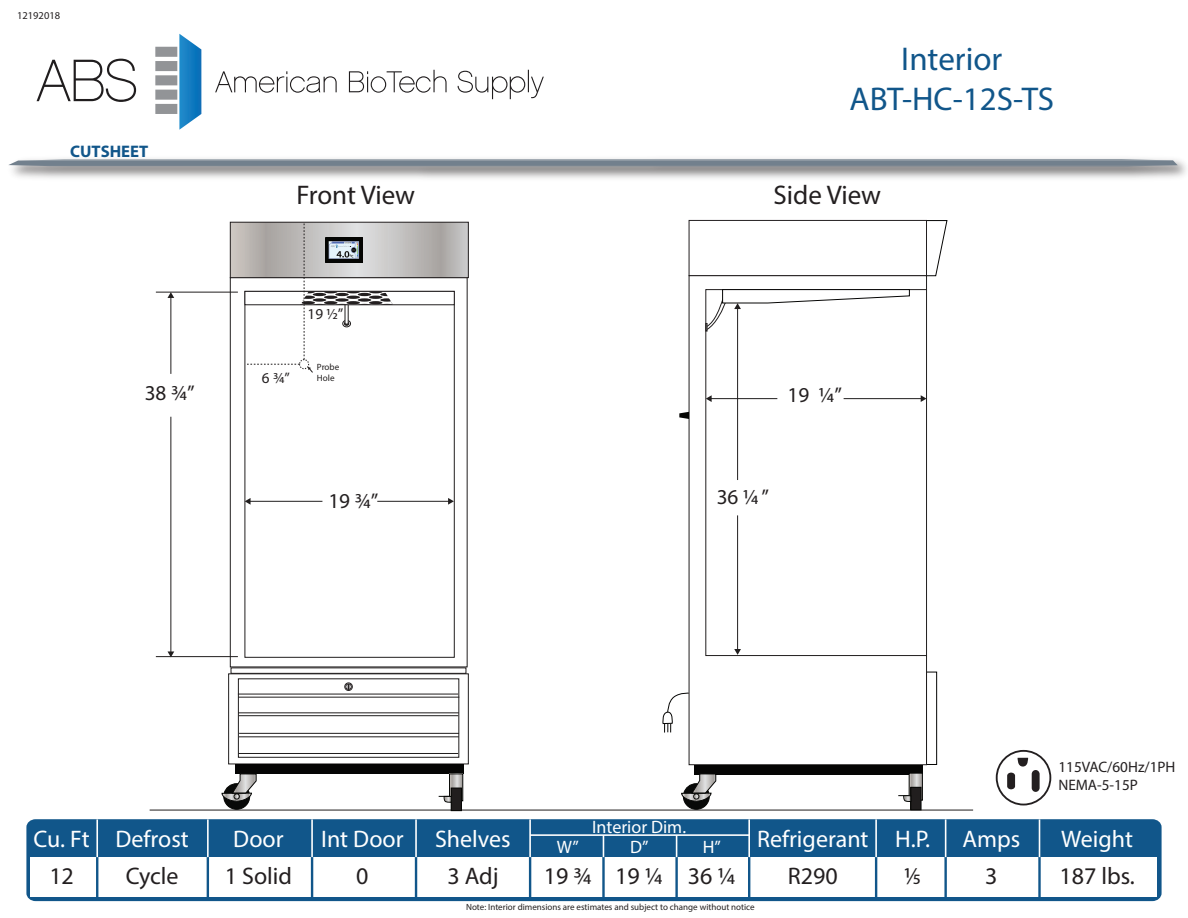
<style>
.page{position:relative;width:1188px;height:918px;background:#fff}
.page>*{position:absolute;margin:0;border:0;box-sizing:border-box;transform-origin:0 0}
.t1{font:33px/39.6px "Myriad Pro";color:#11568a;text-align:center}
.t2{font:27px "Myriad Pro";color:#231f20}
.t3{font:24px "Myriad Pro";color:#fff}
.t4{font:24px "Myriad Pro";color:#231f20}
.t5{font:21.15px "Myriad Pro";color:#231f20}
.t6{font:18px/19.5px "Myriad Pro";color:#fff;text-align:center}
.t7{font:700 16.8px "Myriad Pro";color:#11568a}
.t8{font:15.15px/18.1px "Myriad Pro";color:#231f20}
.t9{font:10.5px "Myriad Pro";color:#231f20}
.t10{font:9px/10.9px "Myriad Pro";color:#211e1e}
.s1{font-size:15.6px}
</style>
<div class="page">
<div style="left:26px;top:819px;width:1136px;height:82px;background:#11568a"></div>
<div style="left:30px;top:857px;width:1127px;height:40px;background:#fff"></div>
<hr style="left:96px;top:857px;width:2px;height:41px;background:#11568a">
<hr style="left:207px;top:857px;width:2px;height:41px;background:#11568a">
<hr style="left:311px;top:857px;width:2px;height:41px;background:#11568a">
<hr style="left:415px;top:857px;width:2px;height:41px;background:#11568a">
<hr style="left:529px;top:857px;width:2px;height:41px;background:#11568a">
<hr style="left:602px;top:857px;width:3px;height:41px;background:#11568a">
<hr style="left:675px;top:857px;width:3px;height:41px;background:#11568a">
<hr style="left:748px;top:857px;width:2px;height:41px;background:#11568a">
<hr style="left:944px;top:857px;width:3px;height:41px;background:#11568a">
<hr style="left:1038px;top:857px;width:3px;height:41px;background:#11568a">
<hr style="left:875px;top:857px;width:2px;height:41px;background:#11568a">
<hr style="left:748px;top:819px;width:2px;height:38px;background:#fff">
<svg style="left:603px;top:836px;width:1px;height:21px"></svg>
<hr style="left:530px;top:834px;width:219px;height:2px;background:#fff">
<svg style="left:676px;top:836px;width:1px;height:21px"></svg>
<hr style="left:96px;top:819px;width:2px;height:38px;background:#fff">
<hr style="left:207px;top:819px;width:2px;height:38px;background:#fff">
<hr style="left:311px;top:819px;width:2px;height:38px;background:#fff">
<hr style="left:415px;top:819px;width:2px;height:38px;background:#fff">
<hr style="left:529px;top:819px;width:2px;height:38px;background:#fff">
<hr style="left:945px;top:819px;width:1px;height:38px;background:#fff">
<hr style="left:875px;top:819px;width:2px;height:38px;background:#fff">
<hr style="left:1039px;top:819px;width:1px;height:38px;background:#fff">
<svg style="left:37px;top:59px;width:99px;height:43px"></svg>
<svg style="left:215px;top:71px;width:122px;height:22px"></svg>
<svg style="left:349px;top:70px;width:98px;height:23px"></svg>
<svg style="left:458px;top:70px;width:86px;height:29px"></svg>
<div style="left:155px;top:104px;width:22px;height:10px;background:#929497"></div>
<div style="left:155px;top:90px;width:22px;height:10px;background:#929497"></div>
<div style="left:155px;top:75px;width:22px;height:10px;background:#929497"></div>
<div style="left:155px;top:61px;width:22px;height:10px;background:#929497"></div>
<div style="left:155px;top:47px;width:22px;height:10px;background:#929497"></div>
<svg style="left:179px;top:34px;width:22px;height:96px;background:#3d94cc"></svg>
<svg style="left:8px;top:159px;width:1170px;height:7px;background:#7f8b97"></svg>
<div style="left:996px;top:750px;width:55px;height:55px;border:2px solid #231f20;border-radius:50%"></div>
<svg style="left:1017px;top:758px;width:12px;height:9px"></svg>
<svg style="left:1007px;top:773px;width:8px;height:16px"></svg>
<div style="left:1032px;top:770px;width:8px;height:22px;background:#231f20;border-radius:4px"></div>
<svg style="left:927px;top:220px;width:21px;height:57px"></svg>
<div style="left:230px;top:277px;width:238px;height:390px;border:1px solid #211e1e"></div>
<div style="left:231px;top:667px;width:235px;height:7px;border:1px solid #211e1e"></div>
<div style="left:238px;top:678px;width:221px;height:80px;border:1px solid #211e1e"></div>
<hr style="left:238px;top:694px;width:220px;height:1px;background:#211e1e">
<hr style="left:238px;top:697px;width:221px;height:1px;background:#211e1e">
<hr style="left:238px;top:712px;width:221px;height:1px;background:#211e1e">
<hr style="left:239px;top:715px;width:219px;height:1px;background:#211e1e">
<hr style="left:239px;top:733px;width:220px;height:1px;background:#211e1e">
<hr style="left:239px;top:736px;width:220px;height:1px;background:#211e1e">
<hr style="left:238px;top:753px;width:220px;height:1px;background:#211e1e">
<div style="left:228px;top:673px;width:241px;height:91px;border:1px solid #211e1e"></div>
<div style="left:244px;top:291px;width:211px;height:367px;border:1px solid #211e1e"></div>
<div style="left:235px;top:764px;width:228px;height:10px;background:#050504"></div>
<div style="left:926px;top:672px;width:11px;height:93px;border:1px solid #050504"></div>
<svg style="left:688px;top:275px;width:239px;height:491px"></svg>
<div style="left:694px;top:765px;width:229px;height:9px;background:#050504"></div>
<hr style="left:926px;top:290px;width:1px;height:366px;background:#211e1e">
<hr style="left:156px;top:292px;width:82px;height:1px;background:#211e1e">
<hr style="left:156px;top:656px;width:82px;height:1px;background:#211e1e">
<hr style="left:170px;top:417px;width:1px;height:235px;background:#211e1e">
<svg style="left:168px;top:651px;width:6px;height:6px"></svg>
<hr style="left:170px;top:297px;width:1px;height:77px;background:#211e1e">
<svg style="left:167px;top:292px;width:7px;height:6px"></svg>
<hr style="left:737px;top:515px;width:1px;height:135px;background:#211e1e">
<svg style="left:734px;top:649px;width:7px;height:6px"></svg>
<hr style="left:737px;top:308px;width:1px;height:172px;background:#211e1e">
<hr style="left:377px;top:501px;width:72px;height:1px;background:#211e1e">
<svg style="left:448px;top:498px;width:6px;height:7px"></svg>
<hr style="left:250px;top:501px;width:72px;height:1px;background:#211e1e">
<svg style="left:245px;top:498px;width:6px;height:7px"></svg>
<hr style="left:844px;top:398px;width:78px;height:1px;background:#211e1e">
<svg style="left:921px;top:395px;width:5px;height:7px"></svg>
<hr style="left:711px;top:398px;width:66px;height:1px;background:#211e1e">
<svg style="left:706px;top:395px;width:6px;height:7px"></svg>
<svg style="left:662px;top:692px;width:28px;height:41px"></svg>
<svg style="left:705px;top:289px;width:205px;height:43px"></svg>
<div style="left:244px;top:291px;width:211px;height:14px;background:#fff;border:1px solid #231f20"></div>
<svg style="left:232px;top:224px;width:235px;height:52px;background:#bab8b5"></svg>
<div style="left:230px;top:222px;width:239px;height:56px;border:1px solid #231f20"></div>
<div style="left:689px;top:220px;width:238px;height:56px;background:#fff;border:1px solid #231f20"></div>
<div style="left:345px;top:683px;width:8px;height:8px;border:1px solid #231f20;border-radius:50%"></div>
<svg style="left:346px;top:684px;width:6px;height:6px"></svg>
<svg style="left:679px;top:412px;width:10px;height:7px"></svg>
<hr style="left:150px;top:810px;width:823px;height:1px;background:#211e1e">
<svg style="left:451px;top:775px;width:10px;height:13px"></svg>
<div style="left:449px;top:773px;width:14px;height:28px;border:1px solid #050604"></div>
<div style="left:451px;top:788px;width:10px;height:23px;background:#211e1e"></div>
<div style="left:451px;top:788px;width:11px;height:23px;border:1px solid #050604"></div>
<svg style="left:439px;top:796px;width:13px;height:7px"></svg>
<svg style="left:222px;top:774px;width:35px;height:36px"></svg>
<div style="left:234px;top:793px;width:6px;height:7px;border:1px solid #050604;border-radius:50%"></div>
<svg style="left:911px;top:775px;width:10px;height:12px"></svg>
<div style="left:909px;top:773px;width:14px;height:28px;border:1px solid #050604"></div>
<div style="left:911px;top:787px;width:10px;height:23px;background:#211e1e"></div>
<div style="left:910px;top:787px;width:11px;height:23px;border:1px solid #050604"></div>
<svg style="left:898px;top:795px;width:14px;height:7px"></svg>
<svg style="left:681px;top:774px;width:35px;height:36px"></svg>
<div style="left:693px;top:793px;width:6px;height:7px;border:1px solid #050604;border-radius:50%"></div>
<svg style="left:245px;top:224px;width:148px;height:150px"></svg>
<p class="t9" style="left:17px;top:9px;width:45px">12192018</p>
<h3 class="t7" style="left:70px;top:141px;width:80px">CUTSHEET</h3>
<h1 class="t1" style="left:849px;top:39px;width:206px">Interior<br>ABT-HC-12S-TS</h1>
<h2 class="t2" style="left:296px;top:178px;width:120px">Front View</h2>
<h2 class="t2" style="left:774px;top:178px;width:109px">Side View</h2>
<h3 class="t8" style="left:262px;top:368px;width:29px">6¾”</h3>
<h3 class="t8" style="left:308px;top:305px;width:37px">19 ½<span class="s1">”</span></h3>
<p class="t10" style="left:317px;top:361px;width:24px">Probe<br>Hole</p>
<h3 class="t5" style="left:145px;top:380px;width:51px">38 ¾”</h3>
<h3 class="t5" style="left:788px;top:382px;width:56px">19 ¼”</h3>
<h3 class="t5" style="left:328px;top:488px;width:51px">19 ¾”</h3>
<h3 class="t5" style="left:717px;top:484px;width:54px">36 ¼ ”</h3>
<h3 class="t8" style="left:1058px;top:757px;width:119px">115VAC/60Hz/1PH<br>NEMA-5-15P</h3>
<h3 class="t6" style="left:592px;top:817px;width:95px">Interior Dim.<br>D”</h3>
<h3 class="t6" style="left:703px;top:837px;width:20px">H”</h3>
<h3 class="t3" style="left:757px;top:824px;width:113px">Refrigerant</h3>
<h3 class="t3" style="left:33px;top:824px;width:157px">Cu. Ft Defrost</h3>
<h3 class="t3" style="left:233px;top:824px;width:52px">Door</h3>
<h3 class="t3" style="left:321px;top:824px;width:84px">Int Door</h3>
<h3 class="t3" style="left:435px;top:824px;width:77px">Shelves</h3>
<h3 class="t6" style="left:557px;top:837px;width:24px">W”</h3>
<h3 class="t3" style="left:895px;top:824px;width:36px">H.P.</h3>
<h3 class="t3" style="left:963px;top:824px;width:59px">Amps</h3>
<h3 class="t3" style="left:1061px;top:824px;width:73px">Weight</h3>
<h3 class="t4" style="left:49px;top:861px;width:26px">12</h3>
<h3 class="t4" style="left:126px;top:861px;width:54px">Cycle</h3>
<h3 class="t4" style="left:225px;top:861px;width:69px">1 Solid</h3>
<h3 class="t4" style="left:356px;top:861px;width:14px">0</h3>
<h3 class="t4" style="left:447px;top:861px;width:53px">3 Adj</h3>
<h3 class="t4" style="left:544px;top:861px;width:193px">19 ¾ 19 ¼ 36 ¼</h3>
<h3 class="t4" style="left:788px;top:861px;width:51px">R290</h3>
<h3 class="t4" style="left:904px;top:861px;width:18px">1⁄5</h3>
<h3 class="t4" style="left:985px;top:861px;width:14px">3</h3>
<h3 class="t4" style="left:1059px;top:861px;width:77px">187 lbs.</h3>
<p class="t10" style="left:466px;top:901px;width:290px">Note: Interior dimensions are estimates and subject to change without notice</p>
</div>
